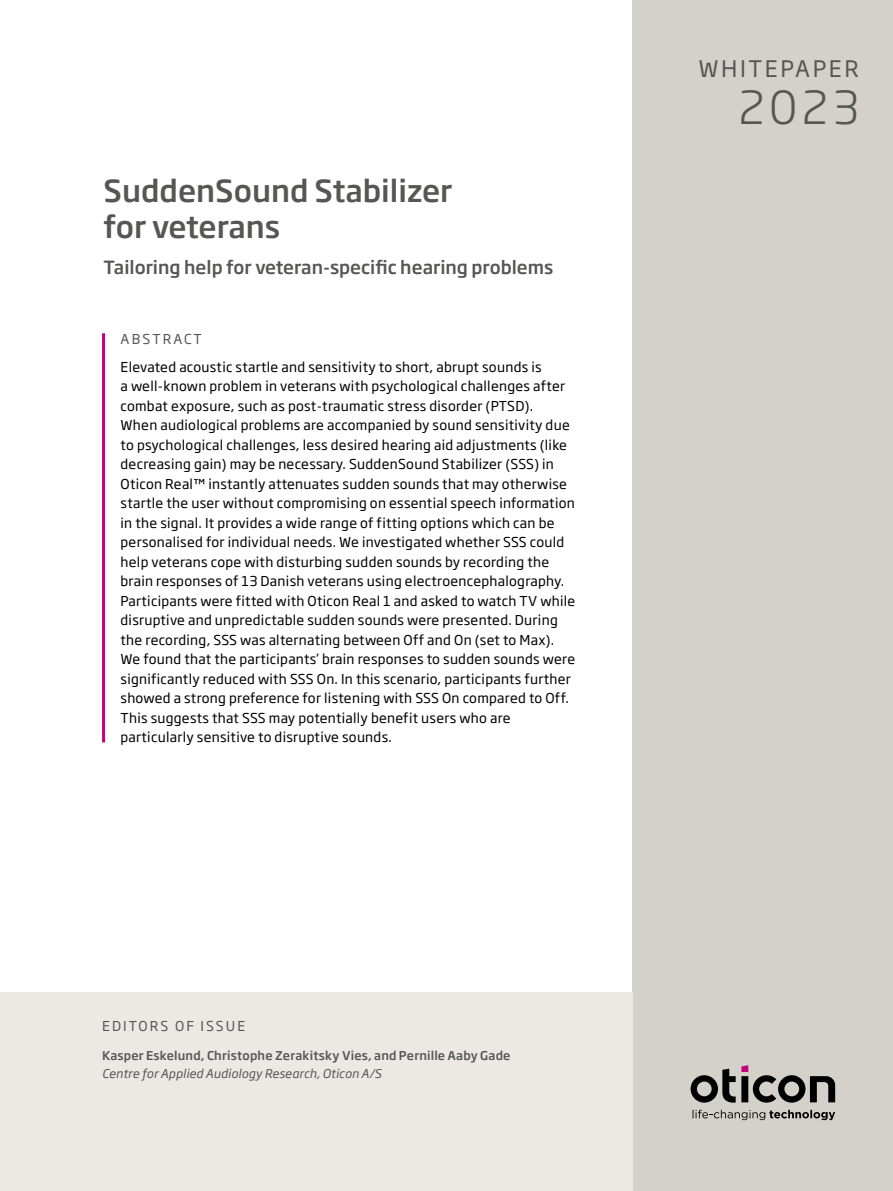
<style>
.page{position:relative;width:893px;height:1191px;background:#fff}
.page>*{position:absolute;margin:0;border:0;box-sizing:border-box;transform-origin:0 0}
.t1{font:300 45px "Soho Gothic Pro";color:#565655}
.t2{font:500 30px/36px "Soho Gothic Pro";color:#565655}
.t3{font:22.5px "Soho Gothic Pro";letter-spacing:.115em;color:#565655}
.t4{font:500 18px "Soho Gothic Pro";color:#565655}
.t5{font:13.5px/19.5px "Soho Gothic Pro";letter-spacing:.02em;color:#000}
.t6{font:13.5px "Soho Gothic Pro";letter-spacing:.155em;color:#565655}
.t7{font:500 12px "Soho Gothic Pro";letter-spacing:.015em;color:#565655}
.t8{font:italic 12px "Soho Gothic Pro";letter-spacing:.01em;color:#565655}
</style>
<div class="page">
<div style="left:633px;top:0;width:260px;height:1191px;background:#d4d1cb"></div>
<div style="left:0;top:992px;width:633px;height:199px;background:#ece8e4"></div>
<svg style="left:691px;top:1065px;width:144px;height:37px"></svg>
<svg style="left:693px;top:1109px;width:142px;height:11px"></svg>
<hr style="left:102px;top:333px;width:3px;height:409px;background:#c7007e">
<h2 class="t2" style="left:104px;top:171px;width:350px">SuddenSound Stabilizer for veterans</h2>
<h3 class="t4" style="left:104px;top:253px;width:451px">Tailoring help for veteran-specific hearing problems</h3>
<p class="t6" style="left:121px;top:328px;width:83px">ABSTRACT</p>
<p class="t5" style="left:121px;top:356px;width:456px">Elevated acoustic startle and sensitivity to short, abrupt sounds is<br>a well-known problem in veterans with psychological challenges after combat exposure, such as post-traumatic stress disorder (PTSD).<br>When audiological problems are accompanied by sound sensitivity due to psychological challenges, less desired hearing aid adjustments (like decreasing gain) may be necessary. SuddenSound Stabilizer (SSS) in Oticon Real™ instantly attenuates sudden sounds that may otherwise startle the user without compromising on essential speech information in the signal. It provides a wide range of fitting options which can be personalised for individual needs. We investigated whether SSS could help veterans cope with disturbing sudden sounds by recording the brain responses of 13 Danish veterans using electroencephalography.<br>Participants were fitted with Oticon Real 1 and asked to watch TV while disruptive and unpredictable sudden sounds were presented. During the recording, SSS was alternating between Off and On (set to Max).<br>We found that the participants’ brain responses to sudden sounds were significantly reduced with SSS On. In this scenario, participants further showed a strong preference for listening with SSS On compared to Off.<br>This suggests that SSS may potentially benefit users who are particularly sensitive to disruptive sounds.</p>
<p class="t6" style="left:102px;top:1015px;width:145px">EDITORS OF ISSUE</p>
<p class="t7" style="left:102px;top:1046px;width:410px">Kasper Eskelund, Christophe Zerakitsky Vies, and Pernille Aaby Gade</p>
<p class="t8" style="left:102px;top:1064px;width:281px">Centre for Applied Audiology Research, Oticon A/S</p>
<h3 class="t3" style="left:698px;top:51px;width:162px">WHITEPAPER</h3>
<h1 class="t1" style="left:738px;top:72px;width:122px">2023</h1>
</div>
